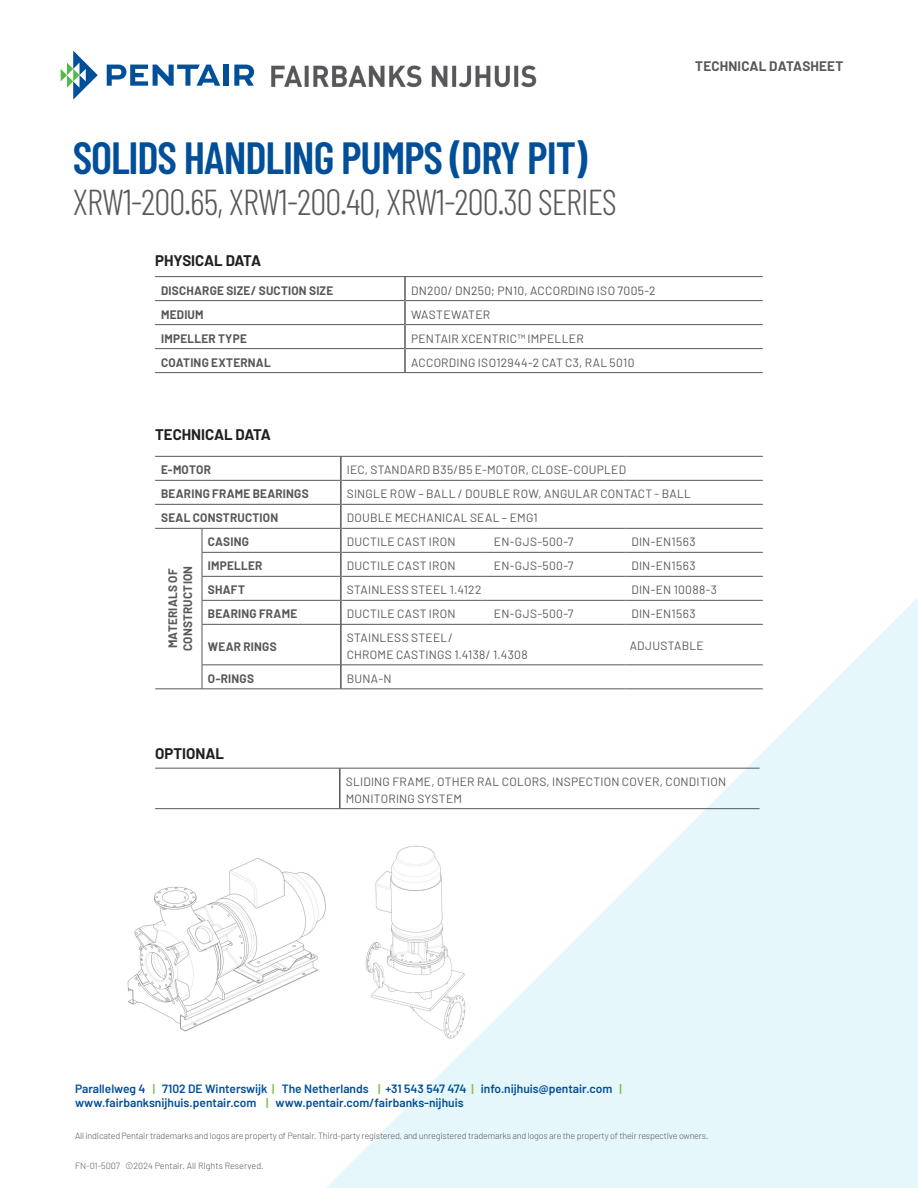
<style>
.page{position:relative;width:918px;height:1188px;background:#fff}
.page>*{position:absolute;margin:0;border:0;box-sizing:border-box;transform-origin:0 0}
.Reverse_Subs_NEW{font:600 45px "Barlow Condensed";letter-spacing:-.025em;color:#014e99}
.Reverse_Subs_NEW-2{font:300 36px "Barlow Condensed";letter-spacing:-.025em;color:#58595b}
.t1{font:700 15px "Barlow";color:#231f20}
.Body_Copy{font:700 13.5px "Barlow";letter-spacing:.01em;color:#57585a}
.Table_Copy{font:12px/16.5px "Barlow";letter-spacing:.02em;color:#58595b}
.Table_Subhead{font:700 12px/15px "Barlow";letter-spacing:.02em;color:#57585a}
.Table_Copy-2{font:12px "Barlow";letter-spacing:.025em;color:#57585a}
.t2{font:600 12px "Barlow";color:#014e99}
.t3{font:300 9px "Barlow";letter-spacing:-.02em;color:#57585a}
.t4{font:300 9px "Barlow";color:#57585a}
.s1{color:#7abd48}
</style>
<div class="page">
<svg style="left:310px;top:597px;width:608px;height:591px;fill:#e6f7fb"></svg>
<div style="left:155px;top:768px;width:185px;height:41px;background:#fff"></div>
<hr style="left:339px;top:768px;width:1px;height:40px;background:#57585a">
<hr style="left:155px;top:768px;width:185px;height:1px;background:#57585a">
<hr style="left:155px;top:808px;width:185px;height:1px;background:#57585a">
<hr style="left:340px;top:768px;width:420px;height:1px;background:#57585a">
<hr style="left:340px;top:808px;width:420px;height:1px;background:#57585a">
<svg style="left:155px;top:277px;width:608px;height:73px"></svg>
<hr style="left:155px;top:300px;width:249px;height:1px;background:#57585a">
<hr style="left:406px;top:300px;width:357px;height:1px;background:#57585a">
<hr style="left:155px;top:324px;width:249px;height:1px;background:#57585a">
<hr style="left:406px;top:324px;width:357px;height:1px;background:#57585a">
<hr style="left:155px;top:348px;width:249px;height:1px;background:#57585a">
<hr style="left:406px;top:348px;width:357px;height:1px;background:#57585a">
<hr style="left:155px;top:276px;width:250px;height:1px;background:#57585a">
<hr style="left:405px;top:276px;width:358px;height:1px;background:#57585a">
<hr style="left:155px;top:372px;width:250px;height:1px;background:#57585a">
<hr style="left:405px;top:372px;width:358px;height:1px;background:#57585a">
<hr style="left:404px;top:277px;width:2px;height:24px;background:#57585a">
<hr style="left:404px;top:301px;width:2px;height:24px;background:#57585a">
<hr style="left:404px;top:325px;width:2px;height:24px;background:#57585a">
<hr style="left:404px;top:349px;width:2px;height:23px;background:#57585a">
<svg style="left:155px;top:479px;width:608px;height:210px"></svg>
<hr style="left:155px;top:480px;width:47px;height:1px;background:#57585a">
<hr style="left:202px;top:480px;width:138px;height:1px;background:#57585a">
<hr style="left:342px;top:480px;width:146px;height:1px;background:#57585a">
<hr style="left:488px;top:480px;width:137px;height:1px;background:#57585a">
<hr style="left:625px;top:480px;width:138px;height:1px;background:#57585a">
<hr style="left:155px;top:504px;width:47px;height:1px;background:#57585a">
<hr style="left:202px;top:504px;width:138px;height:1px;background:#57585a">
<hr style="left:342px;top:504px;width:146px;height:1px;background:#57585a">
<hr style="left:488px;top:504px;width:137px;height:1px;background:#57585a">
<hr style="left:625px;top:504px;width:138px;height:1px;background:#57585a">
<hr style="left:155px;top:528px;width:47px;height:1px;background:#57585a">
<hr style="left:202px;top:528px;width:138px;height:1px;background:#57585a">
<hr style="left:342px;top:528px;width:146px;height:1px;background:#57585a">
<hr style="left:488px;top:528px;width:137px;height:1px;background:#57585a">
<hr style="left:625px;top:528px;width:138px;height:1px;background:#57585a">
<hr style="left:202px;top:552px;width:138px;height:1px;background:#57585a">
<hr style="left:342px;top:552px;width:146px;height:1px;background:#57585a">
<hr style="left:488px;top:552px;width:137px;height:1px;background:#57585a">
<hr style="left:625px;top:552px;width:138px;height:1px;background:#57585a">
<hr style="left:202px;top:576px;width:138px;height:1px;background:#57585a">
<hr style="left:342px;top:576px;width:146px;height:1px;background:#57585a">
<hr style="left:488px;top:576px;width:137px;height:1px;background:#57585a">
<hr style="left:625px;top:576px;width:138px;height:1px;background:#57585a">
<hr style="left:202px;top:600px;width:138px;height:1px;background:#57585a">
<svg style="left:202px;top:529px;width:1px;height:95px"></svg>
<hr style="left:342px;top:600px;width:146px;height:1px;background:#57585a">
<hr style="left:488px;top:600px;width:137px;height:1px;background:#57585a">
<hr style="left:625px;top:600px;width:138px;height:1px;background:#57585a">
<hr style="left:202px;top:624px;width:139px;height:1px;background:#57585a">
<hr style="left:202px;top:625px;width:1px;height:40px;background:#57585a">
<hr style="left:202px;top:665px;width:139px;height:1px;background:#57585a">
<svg style="left:202px;top:665px;width:1px;height:24px"></svg>
<hr style="left:155px;top:689px;width:47px;height:1px;background:#57585a">
<hr style="left:202px;top:689px;width:139px;height:1px;background:#57585a">
<hr style="left:341px;top:689px;width:147px;height:1px;background:#57585a">
<hr style="left:488px;top:689px;width:137px;height:1px;background:#57585a">
<hr style="left:625px;top:689px;width:138px;height:1px;background:#57585a">
<hr style="left:155px;top:456px;width:47px;height:1px;background:#57585a">
<hr style="left:202px;top:456px;width:139px;height:1px;background:#57585a">
<hr style="left:341px;top:456px;width:147px;height:1px;background:#57585a">
<hr style="left:488px;top:456px;width:137px;height:1px;background:#57585a">
<hr style="left:625px;top:456px;width:138px;height:1px;background:#57585a">
<hr style="left:340px;top:457px;width:2px;height:23px;background:#57585a">
<hr style="left:340px;top:480px;width:2px;height:24px;background:#57585a">
<hr style="left:340px;top:504px;width:2px;height:24px;background:#57585a">
<hr style="left:340px;top:528px;width:2px;height:24px;background:#57585a">
<hr style="left:340px;top:552px;width:2px;height:24px;background:#57585a">
<hr style="left:340px;top:576px;width:2px;height:24px;background:#57585a">
<hr style="left:340px;top:600px;width:2px;height:24px;background:#57585a">
<hr style="left:340px;top:665px;width:2px;height:24px;background:#57585a">
<hr style="left:341px;top:624px;width:147px;height:1px;background:#57585a">
<hr style="left:488px;top:624px;width:137px;height:1px;background:#57585a">
<hr style="left:625px;top:624px;width:138px;height:1px;background:#57585a">
<hr style="left:341px;top:665px;width:147px;height:1px;background:#57585a">
<hr style="left:488px;top:665px;width:137px;height:1px;background:#57585a">
<hr style="left:625px;top:665px;width:138px;height:1px;background:#57585a">
<hr style="left:340px;top:625px;width:2px;height:40px;background:#57585a">
<svg style="left:61px;top:51px;width:37px;height:49px"></svg>
<svg style="left:107px;top:65px;width:113px;height:21px"></svg>
<div style="left:224px;top:65px;width:5px;height:21px;background:#014e99"></div>
<svg style="left:234px;top:65px;width:20px;height:21px"></svg>
<img style="left:271px;top:65px;width:266px;height:23px">
<img style="left:127px;top:852px;width:208px;height:182px">
<svg style="left:340px;top:832px;width:151px;height:222px"></svg>
<img style="left:351px;top:839px;width:134px;height:207px">
<p class="Reverse_Subs_NEW" style="left:73px;top:126px;width:516px">SOLIDS HANDLING PUMPS (DRY PIT)</p>
<p class="Reverse_Subs_NEW-2" style="left:73px;top:176px;width:546px">XRW1-200.65, XRW1-200.40, XRW1-200.30 SERIES</p>
<p class="t1" style="left:155px;top:250px;width:107px">PHYSICAL DATA</p>
<p class="Table_Subhead" style="left:161px;top:282px;width:174px">DISCHARGE SIZE/ SUCTION SIZE</p>
<p class="Table_Copy-2" style="left:411px;top:282px;width:246px">DN200/ DN250; PN10, ACCORDING ISO 7005-2</p>
<p class="Table_Subhead" style="left:161px;top:306px;width:44px">MEDIUM</p>
<p class="Table_Copy-2" style="left:411px;top:306px;width:81px">WASTEWATER</p>
<p class="Table_Subhead" style="left:161px;top:330px;width:87px">IMPELLER TYPE</p>
<p class="Table_Copy-2" style="left:411px;top:330px;width:174px">PENTAIR XCENTRIC™ IMPELLER</p>
<p class="Table_Subhead" style="left:161px;top:354px;width:111px">COATING EXTERNAL</p>
<p class="Table_Copy-2" style="left:411px;top:354px;width:225px">ACCORDING ISO12944-2 CAT C3, RAL 5010</p>
<p class="Body_Copy" style="left:695px;top:56px;width:150px">TECHNICAL DATASHEET</p>
<p class="t1" style="left:155px;top:424px;width:117px">TECHNICAL DATA</p>
<p class="Table_Subhead" style="left:161px;top:462px;width:51px">E-MOTOR</p>
<p class="Table_Copy" style="left:347px;top:461px;width:281px">IEC, STANDARD B35/B5 E-MOTOR, CLOSE-COUPLED</p>
<p class="Table_Subhead" style="left:161px;top:486px;width:149px">BEARING FRAME BEARINGS</p>
<p class="Table_Copy" style="left:347px;top:485px;width:346px">SINGLE ROW – BALL / DOUBLE ROW, ANGULAR CONTACT - BALL</p>
<p class="Table_Subhead" style="left:161px;top:510px;width:119px">SEAL CONSTRUCTION</p>
<p class="Table_Copy" style="left:347px;top:509px;width:192px">DOUBLE MECHANICAL SEAL – EMG1</p>
<p class="Table_Subhead" style="left:164px;top:651px;width:87px;rotate:-90deg">MATERIALS OF<br>CONSTRUCTION</p>
<p class="Table_Subhead" style="left:208px;top:534px;width:42px">CASING</p>
<p class="Table_Copy" style="left:347px;top:533px;width:110px">DUCTILE CAST IRON</p>
<p class="Table_Copy" style="left:494px;top:533px;width:81px">EN-GJS-500-7</p>
<p class="Table_Copy" style="left:631px;top:533px;width:66px">DIN-EN1563</p>
<p class="Table_Subhead" style="left:208px;top:558px;width:56px">IMPELLER</p>
<p class="Table_Copy" style="left:347px;top:557px;width:110px">DUCTILE CAST IRON</p>
<p class="Table_Copy" style="left:494px;top:557px;width:81px">EN-GJS-500-7</p>
<p class="Table_Copy" style="left:631px;top:557px;width:66px">DIN-EN1563</p>
<p class="Table_Subhead" style="left:208px;top:582px;width:38px">SHAFT</p>
<p class="Table_Copy" style="left:347px;top:581px;width:136px">STAINLESS STEEL 1.4122</p>
<p class="Table_Copy" style="left:631px;top:581px;width:87px">DIN-EN 10088-3</p>
<p class="Table_Subhead" style="left:208px;top:606px;width:91px">BEARING FRAME</p>
<p class="Table_Copy" style="left:347px;top:605px;width:110px">DUCTILE CAST IRON</p>
<p class="Table_Copy" style="left:494px;top:605px;width:81px">EN-GJS-500-7</p>
<p class="Table_Copy" style="left:631px;top:605px;width:66px">DIN-EN1563</p>
<p class="Table_Subhead" style="left:208px;top:638px;width:70px">WEAR RINGS</p>
<p class="Table_Copy-2" style="left:347px;top:629px;width:108px">STAINLESS STEEL/</p>
<p class="Table_Copy-2" style="left:347px;top:646px;width:182px">CHROME CASTINGS 1.4138/ 1.4308</p>
<p class="Table_Copy-2" style="left:630px;top:636px;width:76px">ADJUSTABLE</p>
<p class="Table_Subhead" style="left:208px;top:670px;width:48px">O-RINGS</p>
<p class="Table_Copy" style="left:347px;top:669px;width:46px">BUNA-N</p>
<p class="t1" style="left:155px;top:743px;width:70px">OPTIONAL</p>
<p class="Table_Copy" style="left:346px;top:773px;width:382px">SLIDING FRAME, OTHER RAL COLORS, INSPECTION COVER, CONDITION<br>MONITORING SYSTEM</p>
<p class="t2" style="left:75px;top:1080px;width:548px">Parallelweg 4 <span class="s1">|</span> 7102 DE Winterswijk <span class="s1">|</span> The Netherlands <span class="s1">|</span> +31 543 547 474 <span class="s1">|</span> info.nijhuis@pentair.com <span class="s1">|</span></p>
<p class="t2" style="left:75px;top:1094px;width:390px">www.fairbanksnijhuis.pentair.com <span class="s1">|</span> www.pentair.com/fairbanks-nijhuis</p>
<p class="t3" style="left:75px;top:1130px;width:635px">All indicated Pentair trademarks and logos are property of Pentair. Third-party registered, and unregistered trademarks and logos are the property of their respective owners.</p>
<p class="t4" style="left:75px;top:1159px;width:190px">FN-01-5007 ©2024 Pentair. All Rights Reserved.</p>
</div>
